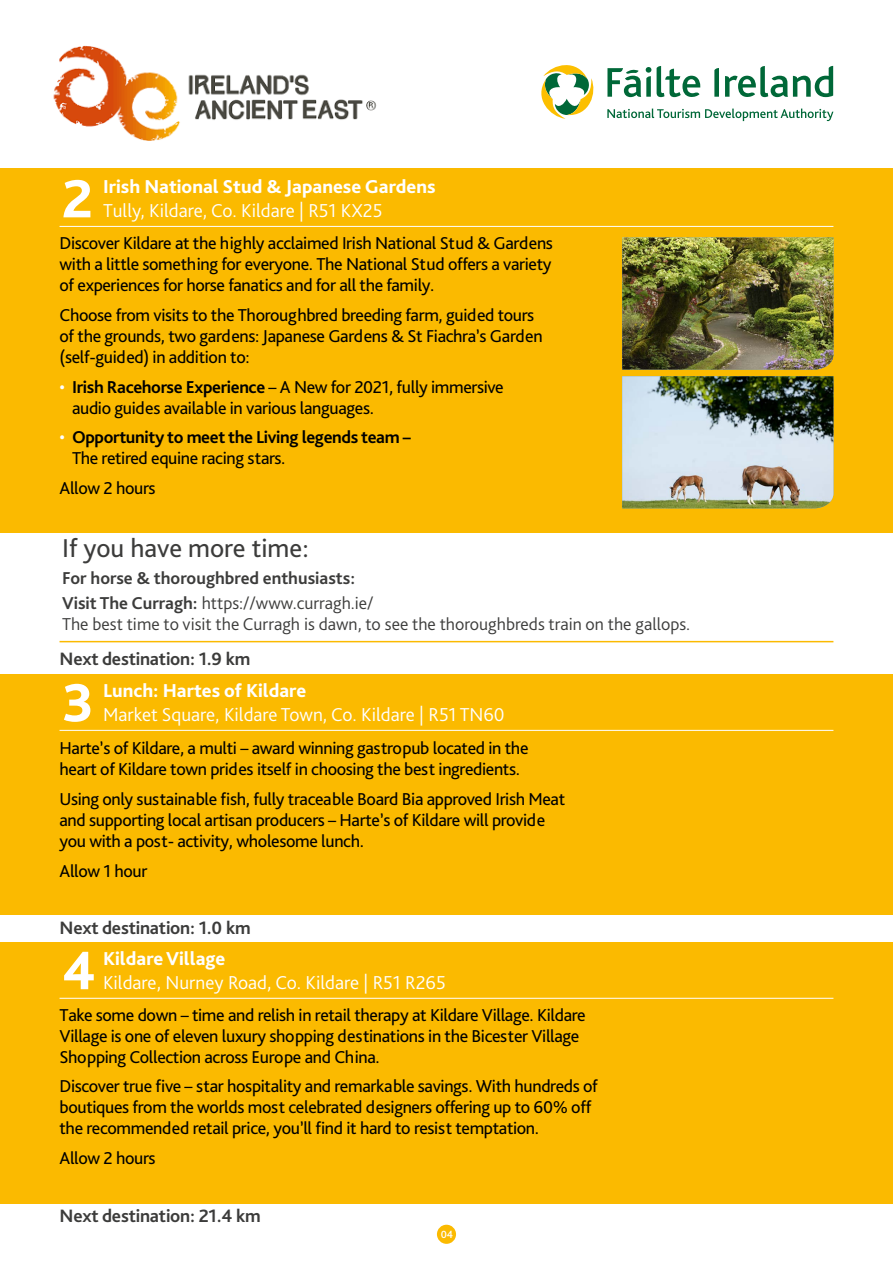
<style>
.page{position:relative;width:893px;height:1263px;background:#fff}
.page>*{position:absolute;margin:0;border:0;box-sizing:border-box;transform-origin:0 0}
.t1{font:800 56.4px "Bliss Pro";color:#fff}
.t2{font:27px "Bliss Pro";color:#3c3c3b}
.t3{font:300 19.5px "Bliss Pro";color:#fff}
.t4{font:800 19.5px "Bliss Pro";color:#fff}
.t5{font:700 18.75px "Bliss Pro";letter-spacing:-.01em;color:#3c3c3b}
.t6{font:18px/21px "Bliss Pro";letter-spacing:-.02em;color:#000}
.t7{font:300 18px "Bliss Pro";color:#3c3c3b}
.t8{font:700 18px/25.2px "Bliss Pro";color:#3c3c3b}
.t9{font:700 18px/21px "Bliss Pro";letter-spacing:-.02em;color:#000}
.t10{font:500 10.95px "Bliss Pro";color:#fff}
.s1{color:#fff}
.s2{font-weight:700}
.s3{font-weight:400;color:#fff}
.s4{font-weight:400}
.s5{font-weight:300}
</style>
<div class="page">
<div style="left:437px;top:1225px;width:19px;height:19px;background:#fbba00;border-radius:50%"></div>
<img style="left:53px;top:45px;width:324px;height:96px">
<svg style="left:541px;top:65px;width:53px;height:54px"></svg>
<svg style="left:607px;top:67px;width:44px;height:30px"></svg>
<svg style="left:714px;top:68px;width:5px;height:29px"></svg>
<svg style="left:657px;top:66px;width:43px;height:31px"></svg>
<svg style="left:725px;top:66px;width:108px;height:31px"></svg>
<svg style="left:607px;top:109px;width:226px;height:12px"></svg>
<div style="left:0;top:168px;width:893px;height:365px;background:#fbba00"></div>
<hr style="left:60px;top:226px;width:773px;height:1px;background:#fff">
<div style="left:0;top:674px;width:893px;height:241px;background:#fbba00"></div>
<hr style="left:60px;top:730px;width:773px;height:1px;background:#fff">
<div style="left:0;top:942px;width:893px;height:261px;background:#fbba00"></div>
<hr style="left:60px;top:998px;width:773px;height:1px;background:#fff">
<img style="left:622px;top:238px;width:211px;height:132px">
<img style="left:622px;top:376px;width:211px;height:132px">
<hr style="left:60px;top:641px;width:773px;height:1px;background:#fbba00">
<h1 class="t1" style="left:62px;top:164px;width:32px">2</h1>
<p class="t4" style="left:103px;top:175px;width:334px">Irish National Stud &amp; Japanese Gardens</p>
<p class="t3" style="left:103px;top:198px;width:281px">Tully, Kildare, Co. Kildare | R51 KX25</p>
<p class="t6" style="left:60px;top:233px;width:495px;text-align:justify">Discover Kildare at the highly acclaimed Irish National Stud &amp; Gardens with a little something for everyone. The National Stud offers a variety of experiences for horse fanatics and for all the family.</p>
<p class="t6" style="left:60px;top:304px;width:485px">Choose from visits to the Thoroughbred breeding farm, guided tours of the grounds, two gardens: Japanese Gardens &amp; St Fiachra’s Garden (self-guided) in addition to:</p>
<p class="t6" style="left:72px;top:376px;width:433px;text-indent:-12px"><span class="s1">•</span> <span class="s2">Irish Racehorse Experience</span> – A New for 2021, fully immersive audio guides available in various languages.</p>
<p class="t9" style="left:72px;top:426px;width:341px;text-indent:-12px"><span class="s3">•</span> Opportunity to meet the Living legends team –<br><span class="s4">The retired equine racing stars.</span></p>
<p class="t6" style="left:60px;top:477px;width:98px">Allow 2 hours</p>
<h2 class="t2" style="left:62px;top:531px;width:248px">If you have more time:</h2>
<p class="t8" style="left:62px;top:564px;width:313px">For horse &amp; thoroughbred enthusiasts:<br>Visit The Curragh: <span class="s5">https://www.curragh.ie/</span></p>
<p class="t7" style="left:62px;top:613px;width:630px">The best time to visit the Curragh is dawn, to see the thoroughbreds train on the gallops.</p>
<p class="t5" style="left:60px;top:647px;width:192px">Next destination: 1.9 km</p>
<h1 class="t1" style="left:62px;top:667px;width:33px">3</h1>
<p class="t4" style="left:103px;top:679px;width:205px">Lunch: Hartes of Kildare</p>
<p class="t3" style="left:103px;top:702px;width:403px">Market Square, Kildare Town, Co. Kildare | R51 TN60</p>
<p class="t6" style="left:60px;top:737px;width:470px">Harte’s of Kildare, a multi – award winning gastropub located in the heart of Kildare town prides itself in choosing the best ingredients.</p>
<p class="t6" style="left:60px;top:788px;width:507px">Using only sustainable fish, fully traceable Board Bia approved Irish Meat and supporting local artisan producers – Harte’s of Kildare will provide you with a post- activity, wholesome lunch.</p>
<p class="t6" style="left:60px;top:860px;width:89px">Allow 1 hour</p>
<p class="t5" style="left:60px;top:916px;width:193px">Next destination: 1.0 km</p>
<h1 class="t1" style="left:62px;top:935px;width:35px">4</h1>
<p class="t4" style="left:103px;top:947px;width:124px">Kildare Village</p>
<p class="t3" style="left:103px;top:970px;width:344px">Kildare, Nurney Road, Co. Kildare | R51 R265</p>
<p class="t6" style="left:60px;top:1004px;width:528px">Take some down – time and relish in retail therapy at Kildare Village. Kildare<br>Village is one of eleven luxury shopping destinations in the Bicester Village<br>Shopping Collection across Europe and China.</p>
<p class="t6" style="left:60px;top:1075px;width:540px">Discover true five – star hospitality and remarkable savings. With hundreds of boutiques from the worlds most celebrated designers offering up to 60% off the recommended retail price, you’ll find it hard to resist temptation.</p>
<p class="t6" style="left:60px;top:1147px;width:98px">Allow 2 hours</p>
<p class="t5" style="left:60px;top:1204px;width:203px">Next destination: 21.4 km</p>
<p class="t10" style="left:441px;top:1227px;width:14px">04</p>
</div>
